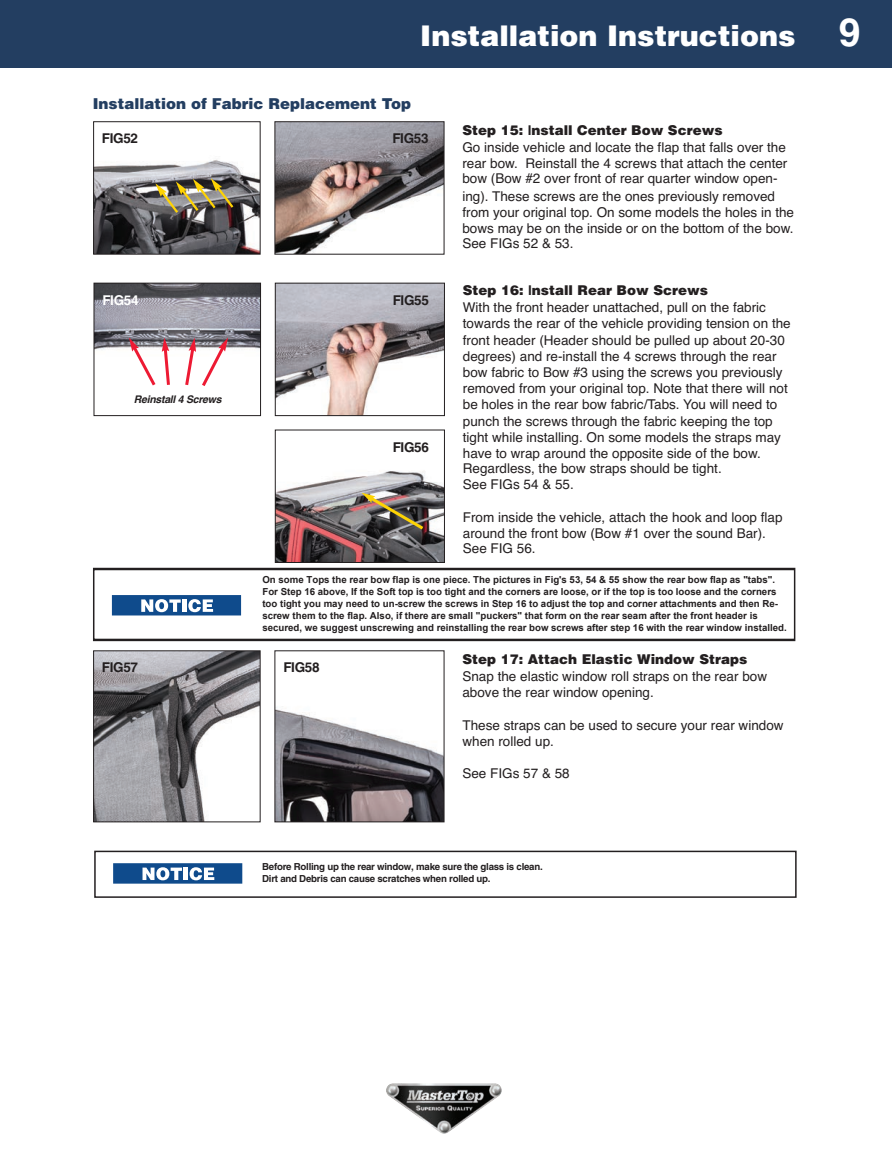
<style>
.page{position:relative;width:892px;height:1167px;background:#fff}
.page>*{position:absolute;margin:0;border:0;box-sizing:border-box;transform-origin:0 0}
.t1{font:900 28.5px "Helvetica";color:#fff}
.t2{font:900 15px "Helvetica";color:#233e61}
.t3{font:13.5px/16.2px "Helvetica";color:#231f20}
.t4{font:900 13.5px "Helvetica";color:#231f20}
.t5{font:700 condensed 13.5px "Helvetica";letter-spacing:-.025em;color:#231f20}
.t6{font:700 condensed 13.5px "Helvetica";letter-spacing:-.025em;color:#fff}
.t7{font:italic 700 10.5px "Helvetica";letter-spacing:-.025em;color:#231f20}
.t8{font:700 9.6px/12px "Arial";color:#231f20}
.t9{font:700 condensed 9.6px/12px "Helvetica";letter-spacing:-.025em;color:#231f20}
.s1{font-weight:700;font-size:39px}
.s2{font-weight:900}
.s3{font-family:"Arial";font-weight:700}
</style>
<div class="page">
<div style="left:0;top:0;width:892px;height:67px;background:#233e61"></div>
<img style="left:386px;top:1083px;width:116px;height:50px">
<img style="left:95px;top:652px;width:163px;height:168px">
<div style="left:93px;top:650px;width:167px;height:172px;border:1px solid #231f20"></div>
<img style="left:276px;top:707px;width:166px;height:113px">
<div style="left:274px;top:650px;width:170px;height:172px;border:1px solid #231f20"></div>
<svg style="left:113px;top:863px;width:129px;height:20px"></svg>
<div style="left:94px;top:850px;width:702px;height:47px;border:2px solid #231f20"></div>
<img style="left:95px;top:159px;width:163px;height:93px">
<div style="left:93px;top:121px;width:167px;height:133px;border:1px solid #231f20"></div>
<img style="left:276px;top:123px;width:166px;height:129px">
<div style="left:274px;top:121px;width:170px;height:133px;border:1px solid #231f20"></div>
<img style="left:96px;top:285px;width:163px;height:65px">
<div style="left:94px;top:283px;width:167px;height:133px;border:1px solid #231f20"></div>
<img style="left:277px;top:285px;width:166px;height:129px">
<div style="left:275px;top:283px;width:170px;height:133px;border:1px solid #231f20"></div>
<img style="left:277px;top:471px;width:166px;height:90px">
<div style="left:275px;top:429px;width:170px;height:134px;border:1px solid #231f20"></div>
<svg style="left:129px;top:337px;width:43px;height:49px"></svg>
<svg style="left:183px;top:337px;width:45px;height:49px"></svg>
<svg style="left:361px;top:492px;width:66px;height:40px"></svg>
<div style="left:93px;top:568px;width:702px;height:73px;border:2px solid #231f20"></div>
<svg style="left:112px;top:595px;width:129px;height:20px"></svg>
<svg style="left:155px;top:178px;width:81px;height:37px"></svg>
<h1 class="t1" style="left:420px;top:17px;width:442px">Installation Instructions <span class="s1">9</span></h1>
<p class="t2" style="left:93px;top:94px;width:320px">Installation of Fabric Replacement Top</p>
<p class="t5" style="left:102px;top:134px;width:38px">FIG52</p>
<p class="t5" style="left:392px;top:134px;width:38px">FIG53</p>
<p class="t3" style="left:462px;top:122px;width:326px"><span class="s2">Step 15:</span> <span class="s3">I</span><span class="s2">nstall Center Bow Screws<br></span>Go inside vehicle and locate the flap that falls over the rear bow. Reinstall the 4 screws that attach the center bow (Bow #2 over front of rear quarter window open-</p>
<p class="t3" style="left:462px;top:188px;width:333px;line-height:15.8px">ing). These screws are the ones previously removed from your original top. On some models the holes in the bows may be on the inside or on the bottom of the bow.<br>See FIGs 52 &amp; 53.</p>
<p class="t3" style="left:463px;top:282px;width:329px"><span class="s2">Step 16:</span> <span class="s3">I</span><span class="s2">nstall Rear Bow Screws<br></span>With the front header unattached, pull on the fabric towards the rear of the vehicle providing tension on the front header (Header should be pulled up about 20-30 degrees) and re-install the 4 screws through the rear bow fabric to Bow #3 using the screws you previously removed from your original top. Note that there will not be holes in the rear bow fabric/Tabs. You will need to punch the screws through the fabric keeping the top tight while installing. On some models the straps may have to wrap around the opposite side of the bow.<br>Regardless, the bow straps should be tight.<br>See FIGs 54 &amp; 55.</p>
<p class="t3" style="left:463px;top:509px;width:321px;line-height:15.6px">From inside the vehicle, attach the hook and loop flap around the front bow (Bow #1 over the sound Bar).<br>See FIG 56.</p>
<p class="t6" style="left:102px;top:295px;width:38px">FIG54</p>
<p class="t5" style="left:393px;top:295px;width:38px">FIG55</p>
<p class="t7" style="left:134px;top:393px;width:89px">Reinstall 4 Screws</p>
<p class="t5" style="left:393px;top:442px;width:38px">FIG56</p>
<p class="t8" style="left:262px;top:573px;width:526px">On some Tops the rear bow flap is one piece. The pictures in Fig's 53, 54 &amp; 55 show the rear bow flap as "tabs".<br>For Step 16 above, If the Soft top is too tight and the corners are loose, or if the top is too loose and the corners too tight you may need to un-screw the screws in Step 16 to adjust the top and corner attachments and then Re&shy;screw them to the flap. Also, if there are small "puckers" that form on the rear seam after the front header is secured, we suggest unscrewing and reinstalling the rear bow screws after step 16 with the rear window installed.</p>
<p class="t5" style="left:102px;top:662px;width:38px">FIG57</p>
<p class="t5" style="left:283px;top:662px;width:38px">FIG58</p>
<p class="t4" style="left:462px;top:650px;width:286px">Step 17: Attach Elastic Window Straps</p>
<p class="t3" style="left:462px;top:668px;width:306px">Snap the elastic window roll straps on the rear bow above the rear window opening.</p>
<p class="t3" style="left:462px;top:716px;width:323px">These straps can be used to secure your rear window when rolled up.</p>
<p class="t3" style="left:462px;top:765px;width:109px">See FIGs 57 &amp; 58</p>
<p class="t9" style="left:262px;top:861px;width:282px">Before Rolling up the rear window, make sure the glass is clean.<br>Dirt and Debris can cause scratches when rolled up.</p>
</div>
